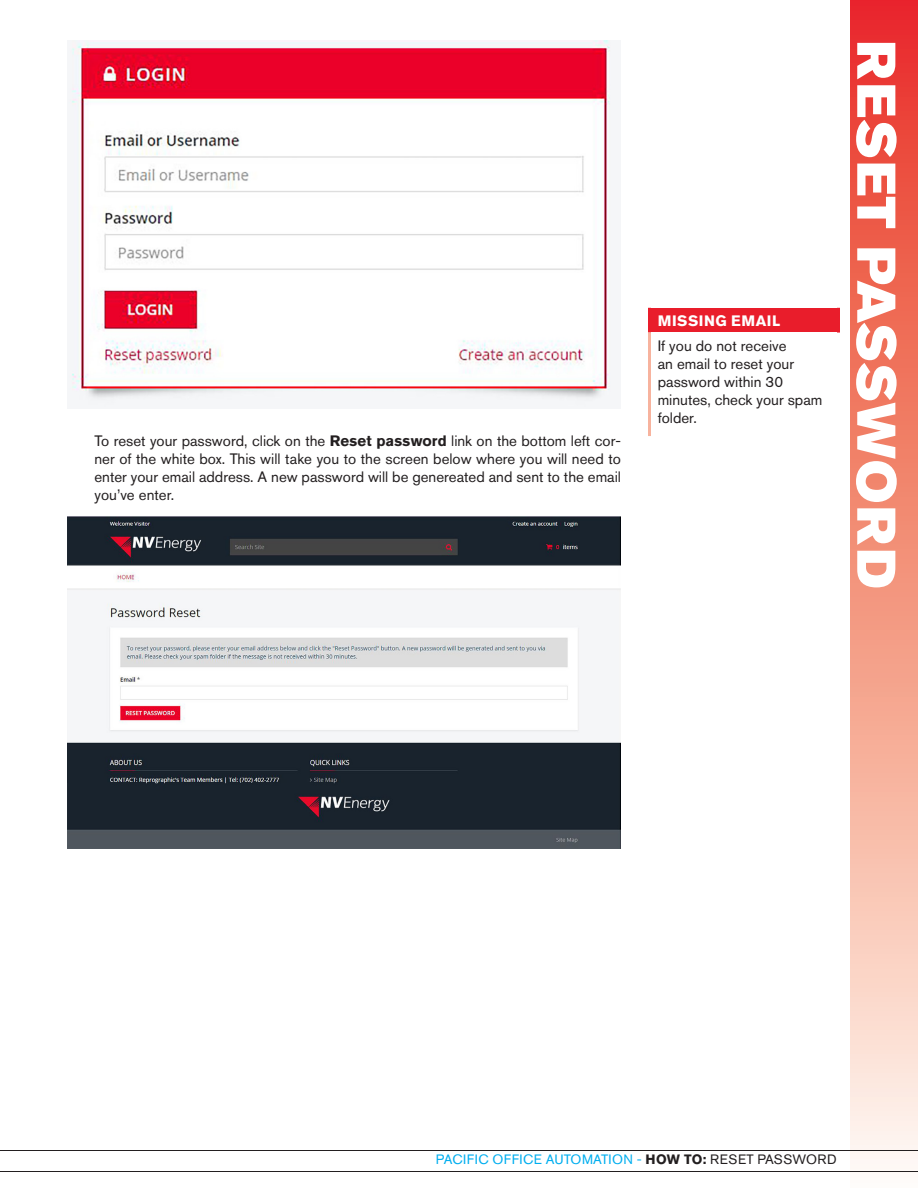
<style>
.page{position:relative;width:918px;height:1188px;background:#fff}
.page>*{position:absolute;margin:0;border:0;box-sizing:border-box;transform-origin:0 0}
.How_To_Headline_RIGH{font:54px "Akzidenz Grotesk Std Super";letter-spacing:.015em;color:#fff}
.Body_Text{font:15px/18px "Akzidenz Grotesk Std";color:#231f20;text-align:justify}
.Tip_Text{font:15px/18px "Akzidenz Grotesk Std";color:#231f20}
.Tip_Title{font:700 15px "Akzidenz Grotesk Std";letter-spacing:.035em;color:#fff}
.t1{font:13.5px "Akzidenz Grotesk Std";letter-spacing:.035em;color:#00aeef}
.s1{font-weight:700}
.s2{font-weight:700;color:#231f20}
.s3{color:#231f20}
</style>
<div class="page">
<div style="left:850px;top:0;width:68px;height:1188px;background:linear-gradient(to bottom,#e9301f,#fefbea)"></div>
<hr style="left:0;top:1150px;width:918px;height:1px;background:#231f20">
<hr style="left:0;top:1171px;width:918px;height:1px;background:#231f20">
<img style="left:68px;top:40px;width:543px;height:367px">
<img style="left:68px;top:517px;width:553px;height:331px">
<div style="left:650px;top:308px;width:188px;height:25px;background:#e91d2b"></div>
<hr style="left:648px;top:308px;width:3px;height:25px;background:#e91d2b">
<hr style="left:837px;top:308px;width:3px;height:25px;background:#e91d2b">
<hr style="left:648px;top:333px;width:3px;height:103px;background:#f7b39e">
<p class="Body_Text" style="left:94px;top:432px;width:528px">To reset your password, click on the <span class="s1">Reset password</span> link on the bottom left cor&shy;ner of the white box. This will take you to the screen below where you will need to enter your email address. A new password will be genereated and sent to the email you’ve enter.</p>
<p class="Tip_Title" style="left:658px;top:312px;width:124px">MISSING EMAIL</p>
<p class="Tip_Text" style="left:658px;top:336px;width:166px">If you do not receive<br>an email to reset your password within 30 minutes, check your spam folder.</p>
<p class="How_To_Headline_RIGH" style="left:908px;top:40px;width:550px;rotate:90deg">RESET PASSWORD</p>
<p class="t1" style="left:436px;top:1152px;width:402px">PACIFIC OFFICE AUTOMATION - <span class="s2">HOW TO:</span> <span class="s3">RESET PASSWORD</span></p>
</div>
